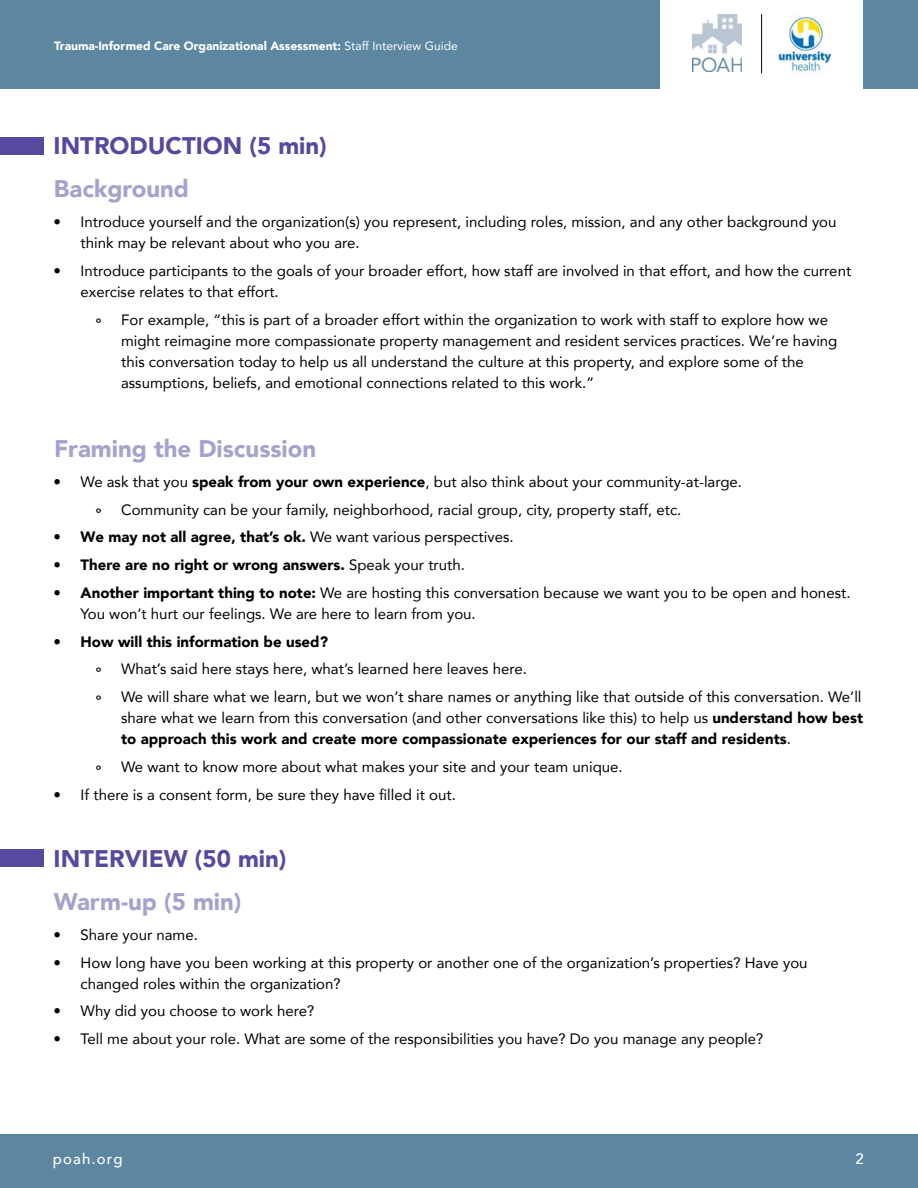
<style>
.page{position:relative;width:918px;height:1188px;background:#fff}
.page>*{position:absolute;margin:0;border:0;box-sizing:border-box;transform-origin:0 0}
.t1{font:900 24px "Avenir";color:#a3a3cc}
.t2{font:900 24px "Avenir";color:#59499e}
.t3{font:15px/21px "Avenir";color:#000}
.t4{font:900 15px/21px "Avenir";color:#000}
.t5{font:500 15px "Avenir";letter-spacing:.075em;color:#fff}
.t6{font:900 12px "Avenir";color:#fff}
.s1{font-weight:400}
.s2{font-family:"Courier"}
.s3{font-weight:900}
</style>
<div class="page">
<div style="left:0;top:1134px;width:918px;height:54px;background:#5d87a1"></div>
<div style="left:0;top:0;width:660px;height:89px;background:#5d87a1"></div>
<div style="left:863px;top:0;width:55px;height:89px;background:#5d87a1"></div>
<img style="left:692px;top:15px;width:50px;height:56px">
<img style="left:779px;top:16px;width:52px;height:56px">
<hr style="left:761px;top:15px;width:1px;height:58px;background:#000">
<div style="left:0;top:137px;width:44px;height:17px;background:#59499e"></div>
<div style="left:0;top:850px;width:44px;height:17px;background:#59499e"></div>
<p class="t6" style="left:54px;top:36px;width:405px">Trauma-Informed Care Organizational Assessment: <span class="s1">Staff Interview Guide</span></p>
<h1 class="t2" style="left:54px;top:125px;width:275px">INTRODUCTION (5 min)</h1>
<h1 class="t1" style="left:54px;top:168px;width:137px">Background</h1>
<p class="t3" style="left:81px;top:211px;width:757px;text-indent:-27px">• Introduce yourself and the organization(s) you represent, including roles, mission, and any other background you think may be relevant about who you are.</p>
<p class="t3" style="left:81px;top:260px;width:772px;text-indent:-27px">• Introduce participants to the goals of your broader effort, how staff are involved in that effort, and how the current exercise relates to that effort.</p>
<p class="t3" style="left:121px;top:309px;width:718px;text-indent:-27px"><span class="s2">∘</span> For example, “this is part of a broader effort within the organization to work with staff to explore how we might reimagine more compassionate property management and resident services practices. We’re having this conversation today to help us all understand the culture at this property, and explore some of the assumptions, beliefs, and emotional connections related to this work.”</p>
<h1 class="t1" style="left:54px;top:428px;width:264px">Framing the Discussion</h1>
<p class="t3" style="left:94px;top:467px;width:649px;line-height:27.8px;text-indent:-40px">• We ask that you <span class="s3">speak from your own experience</span>, but also think about your community-at-large. <span class="s2">∘</span> Community can be your family, neighborhood, racial group, city, property staff, etc.</p>
<p class="t4" style="left:54px;top:526px;width:461px">• We may not all agree, that’s ok. <span class="s1">We want various perspectives.</span></p>
<p class="t4" style="left:54px;top:554px;width:413px">• There are no right or wrong answers. <span class="s1">Speak your truth.</span></p>
<p class="t3" style="left:81px;top:582px;width:771px;text-indent:-27px"><span class="s3">• Another important thing to note:</span> We are hosting this conversation because we want you to be open and honest.<br>You won’t hurt our feelings. We are here to learn from you.</p>
<p class="t3" style="left:94px;top:627px;width:769px;line-height:27.8px;text-indent:-40px"><span class="s3">• How will this information be used?<br></span><span class="s2">∘</span> What’s said here stays here, what’s learned here leaves here.<br><span class="s2">∘</span> We will share what we learn, but we won’t share names or anything like that outside of this conversation. We’ll</p>
<p class="t4" style="left:121px;top:707px;width:744px"><span class="s1">share what we learn from this conversation (and other conversations like this) to help us</span> understand how best to approach this work and create more compassionate experiences for our staff and residents<span class="s1">.</span></p>
<p class="t3" style="left:94px;top:756px;width:530px"><span class="s2">∘</span> We want to know more about what makes your site and your team unique.</p>
<p class="t3" style="left:54px;top:783px;width:404px">• If there is a consent form, be sure they have filled it out.</p>
<h1 class="t2" style="left:54px;top:838px;width:234px">INTERVIEW (50 min)</h1>
<h1 class="t1" style="left:54px;top:881px;width:189px">Warm-up (5 min)</h1>
<p class="t3" style="left:54px;top:924px;width:146px">• Share your name.</p>
<p class="t3" style="left:81px;top:951px;width:729px;text-indent:-27px">• How long have you been working at this property or another one of the organization’s properties? Have you changed roles within the organization?</p>
<p class="t3" style="left:54px;top:1000px;width:262px">• Why did you choose to work here?</p>
<p class="t3" style="left:54px;top:1028px;width:711px">• Tell me about your role. What are some of the responsibilities you have? Do you manage any people?</p>
<p class="t5" style="left:53px;top:1146px;width:71px">poah.org</p>
<p class="t5" style="left:856px;top:1146px;width:10px">2</p>
</div>
